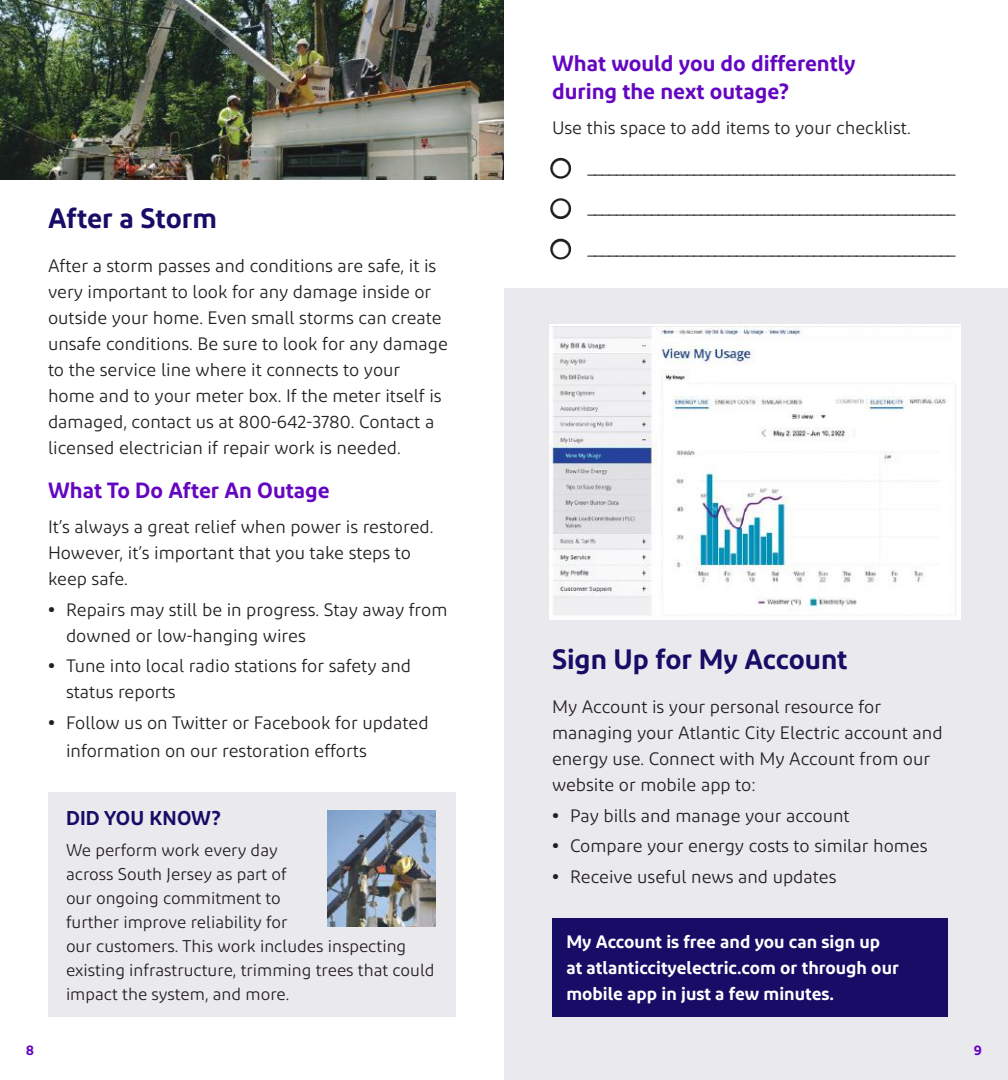
<style>
.page{position:relative;width:1008px;height:1080px;background:#fff}
.page>*{position:absolute;margin:0;border:0;box-sizing:border-box;transform-origin:0 0}
.t1{font:600 28px "Diodrum";color:#170d67}
.t2{font:600 22px/28px "Diodrum";color:#6406c1}
.t3{font:600 20px "Diodrum";letter-spacing:.01em;color:#170d67}
.t4{font:18px/26px "Diodrum";color:#241f1f}
.t5{font:600 18px/26px "Diodrum";color:#fff}
.t6{font:17px/24px "Diodrum";color:#241f1f}
.t7{font:600 14px "Diodrum";color:#6406c1}
.s1{font-weight:700}
</style>
<div class="page">
<img style="left:0;top:0;width:504px;height:180px">
<div style="left:48px;top:792px;width:408px;height:225px;background:#eae9ee"></div>
<img style="left:328px;top:810px;width:108px;height:117px">
<div style="left:504px;top:288px;width:504px;height:792px;background:#eae9ee"></div>
<img style="left:549px;top:327px;width:411px;height:291px">
<div style="left:552px;top:918px;width:396px;height:99px;background:#170d67"></div>
<h1 class="t1" style="left:48px;top:200px;width:171px">After a Storm</h1>
<p class="t4" style="left:48px;top:252px;width:401px">After a storm passes and conditions are safe, it is very important to look for any damage inside or outside your home. Even small storms can create unsafe conditions. Be sure to look for any damage to the service line where it connects to your home and to your meter box. If the meter itself is damaged, contact us at 800-642-3780. Contact a licensed electrician if repair work is needed.</p>
<p class="t2" style="left:48px;top:476px;width:283px">What To Do After An Outage</p>
<p class="t4" style="left:48px;top:513px;width:387px">It’s always a great relief when power is restored.<br>However, it’s important that you take steps to keep safe.</p>
<p class="t4" style="left:66px;top:596px;width:383px;text-indent:-18px"><span class="s1">•</span> Repairs may still be in progress. Stay away from downed or low-hanging wires</p>
<p class="t4" style="left:66px;top:653px;width:347px;text-indent:-18px"><span class="s1">•</span> Tune into local radio stations for safety and status reports</p>
<p class="t4" style="left:66px;top:708px;width:364px;line-height:28px;text-indent:-18px"><span class="s1">•</span> Follow us on Twitter or Facebook for updated information on our restoration efforts</p>
<p class="t7" style="left:26px;top:1041px;width:10px">8</p>
<p class="t3" style="left:66px;top:805px;width:157px">DID YOU KNOW?</p>
<p class="t6" style="left:66px;top:838px;width:370px">We perform work every day<br>across South Jersey as part of<br>our ongoing commitment to<br>further improve reliability for<br>our customers. This work includes inspecting existing infrastructure, trimming trees that could impact the system, and more.</p>
<p class="t2" style="left:552px;top:48px;width:305px">What would you do differently during the next outage?</p>
<p class="t4" style="left:552px;top:114px;width:360px">Use this space to add items to your checklist.</p>
<p class="t4" style="left:552px;top:154px;width:405px">● ____________________________________________________</p>
<p class="t4" style="left:552px;top:195px;width:405px">● ____________________________________________________</p>
<p class="t4" style="left:552px;top:235px;width:405px">● ____________________________________________________</p>
<h1 class="t1" style="left:552px;top:641px;width:297px">Sign Up for My Account</h1>
<p class="t4" style="left:552px;top:693px;width:392px">My Account is your personal resource for managing your Atlantic City Electric account and energy use. Connect with My Account from our website or mobile app to:</p>
<p class="t4" style="left:552px;top:802px;width:299px"><span class="s1">•</span> Pay bills and manage your account</p>
<p class="t4" style="left:552px;top:833px;width:377px"><span class="s1">•</span> Compare your energy costs to similar homes</p>
<p class="t4" style="left:552px;top:863px;width:286px"><span class="s1">•</span> Receive useful news and updates</p>
<p class="t5" style="left:566px;top:928px;width:334px">My Account is free and you can sign up at atlanticcityelectric.com or through our mobile app in just a few minutes.</p>
<p class="t7" style="left:974px;top:1041px;width:10px">9</p>
</div>
